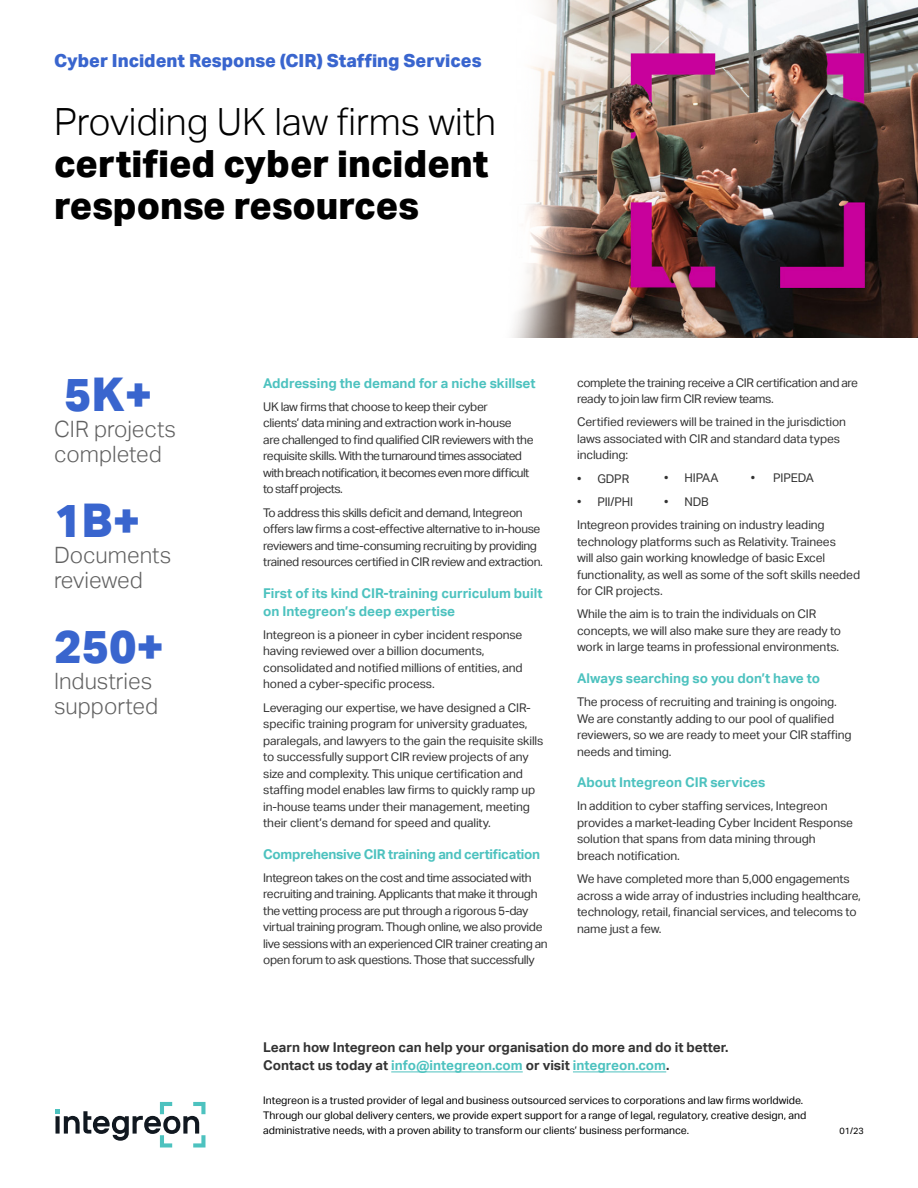
<style>
.page{position:relative;width:918px;height:1188px;background:#fff}
.page>*{position:absolute;margin:0;border:0;box-sizing:border-box;transform-origin:0 0}
.t1{font:800 46.5px "Aktiv Grotesk";color:#3965ce}
.t2{font:800 37.5px/42px "Aktiv Grotesk";color:#000}
.t3{font:300 37.5px "Aktiv Grotesk";color:#000}
.t4{font:300 22.5px/25.5px "Aktiv Grotesk";color:#616161}
.t5{font:800 18px "Aktiv Grotesk";color:#3965ce}
.t6{font:700 13.5px/18px "Aktiv Grotesk";color:#4dc2bf}
.t7{font:700 13.5px/18px "Aktiv Grotesk";color:#333}
.t8{font:700 13.5px "Aktiv Grotesk";letter-spacing:-.02em;color:#4dc2bf}
.t9{font:12px/16.5px "Aktiv Grotesk";letter-spacing:-.01em;color:#333}
.t10{font:12px/16.5px "Aktiv Grotesk";letter-spacing:-.03em;color:#333}
.t11{font:12px/16.5px "Aktiv Grotesk";letter-spacing:-.04em;color:#333}
.t12{font:10.5px/15px "Aktiv Grotesk";color:#000}
.t13{font:9px "Aktiv Grotesk";color:#000}
.s1{color:#4dc2bf}
</style>
<div class="page">
<svg style="left:56px;top:1102px;width:149px;height:46px"></svg>
<svg style="left:56px;top:1116px;width:4px;height:18px"></svg>
<hr style="left:391px;top:1072px;width:132px;height:1px;background:#4dc2bf">
<hr style="left:573px;top:1072px;width:93px;height:1px;background:#4dc2bf">
<img style="left:512px;top:0;width:406px;height:338px">
<h3 class="t5" style="left:54px;top:50px;width:429px">Cyber Incident Response (CIR) Staffing Services</h3>
<h2 class="t3" style="left:54px;top:100px;width:443px">Providing UK law firms with</h2>
<h2 class="t2" style="left:54px;top:143px;width:436px">certified cyber incident response resources</h2>
<h1 class="t1" style="left:64px;top:368px;width:90px">5K+</h1>
<h3 class="t4" style="left:54px;top:416px;width:124px">CIR projects completed</h3>
<h1 class="t1" style="left:54px;top:494px;width:88px">1B+</h1>
<h3 class="t4" style="left:54px;top:542px;width:119px">Documents reviewed</h3>
<h1 class="t1" style="left:54px;top:620px;width:112px">250+</h1>
<h3 class="t4" style="left:54px;top:668px;width:106px">Industries supported</h3>
<p class="t6" style="left:263px;top:374px;width:274px">Addressing the demand for a niche skillset</p>
<p class="t11" style="left:263px;top:398px;width:272px">UK law firms that choose to keep their cyber<br>clients’ data mining and extraction work in-house<br>are challenged to find qualified CIR reviewers with the requisite skills. With the turnaround times associated with breach notification, it becomes even more difficult to staff projects.</p>
<p class="t10" style="left:263px;top:504px;width:281px">To address this skills deficit and demand, Integreon offers law firms a cost-effective alternative to in-house reviewers and time-consuming recruiting by providing trained resources certified in CIR review and extraction.</p>
<p class="t6" style="left:263px;top:584px;width:281px">First of its kind CIR-training curriculum built on Integreon’s deep expertise</p>
<p class="t9" style="left:263px;top:626px;width:261px">Integreon is a pioneer in cyber incident response having reviewed over a billion documents, consolidated and notified millions of entities, and honed a cyber-specific process.</p>
<p class="t9" style="left:263px;top:699px;width:282px">Leveraging our expertise, we have designed a CIR&shy;specific training program for university graduates, paralegals, and lawyers to the gain the requisite skills to successfully support CIR review projects of any size and complexity. This unique certification and staffing model enables law firms to quickly ramp up in-house teams under their management, meeting their client’s demand for speed and quality.</p>
<p class="t8" style="left:263px;top:846px;width:278px">Comprehensive CIR training and certification</p>
<p class="t10" style="left:263px;top:869px;width:286px">Integreon takes on the cost and time associated with recruiting and training. Applicants that make it through the vetting process are put through a rigorous 5-day virtual training program. Though online, we also provide live sessions with an experienced CIR trainer creating an open forum to ask questions. Those that successfully</p>
<p class="t10" style="left:577px;top:374px;width:282px">complete the training receive a CIR certification and are ready to join law firm CIR review teams.</p>
<p class="t9" style="left:577px;top:414px;width:271px">Certified reviewers will be trained in the jurisdiction laws associated with CIR and standard data types including:</p>
<p class="t9" style="left:577px;top:470px;width:54px">• GDPR</p>
<p class="t9" style="left:577px;top:490px;width:249px;line-height:23.2px">• PII/PHI<br>Integreon provides training on industry leading</p>
<p class="t9" style="left:577px;top:533px;width:285px">technology platforms such as Relativity. Trainees<br>will also gain working knowledge of basic Excel functionality, as well as some of the soft skills needed for CIR projects.</p>
<p class="t9" style="left:577px;top:606px;width:266px">While the aim is to train the individuals on CIR concepts, we will also make sure they are ready to work in large teams in professional environments.</p>
<p class="t6" style="left:577px;top:669px;width:245px">Always searching so you don’t have to</p>
<p class="t9" style="left:577px;top:694px;width:276px">The process of recruiting and training is ongoing.<br>We are constantly adding to our pool of qualified reviewers, so we are ready to meet your CIR staffing needs and timing.</p>
<p class="t6" style="left:577px;top:773px;width:190px">About Integreon CIR services</p>
<p class="t9" style="left:577px;top:798px;width:277px">In addition to cyber staffing services, Integreon provides a market-leading Cyber Incident Response solution that spans from data mining through breach notification.</p>
<p class="t9" style="left:577px;top:871px;width:285px">We have completed more than 5,000 engagements across a wide array of industries including healthcare, technology, retail, financial services, and telecoms to name just a few.</p>
<p class="t9" style="left:664px;top:470px;width:56px">• HIPAA</p>
<p class="t9" style="left:664px;top:493px;width:46px">• NDB</p>
<p class="t9" style="left:751px;top:470px;width:65px">• PIPEDA</p>
<p class="t7" style="left:263px;top:1039px;width:467px">Learn how Integreon can help your organisation do more and do it better.<br>Contact us today at <span class="s1">info@integreon.com</span> or visit <span class="s1">integreon.com</span>.</p>
<p class="t12" style="left:263px;top:1092px;width:545px">Integreon is a trusted provider of legal and business outsourced services to corporations and law firms worldwide.<br>Through our global delivery centers, we provide expert support for a range of legal, regulatory, creative design, and administrative needs, with a proven ability to transform our clients’ business performance.</p>
<p class="t13" style="left:840px;top:1125px;width:26px">01/23</p>
</div>
